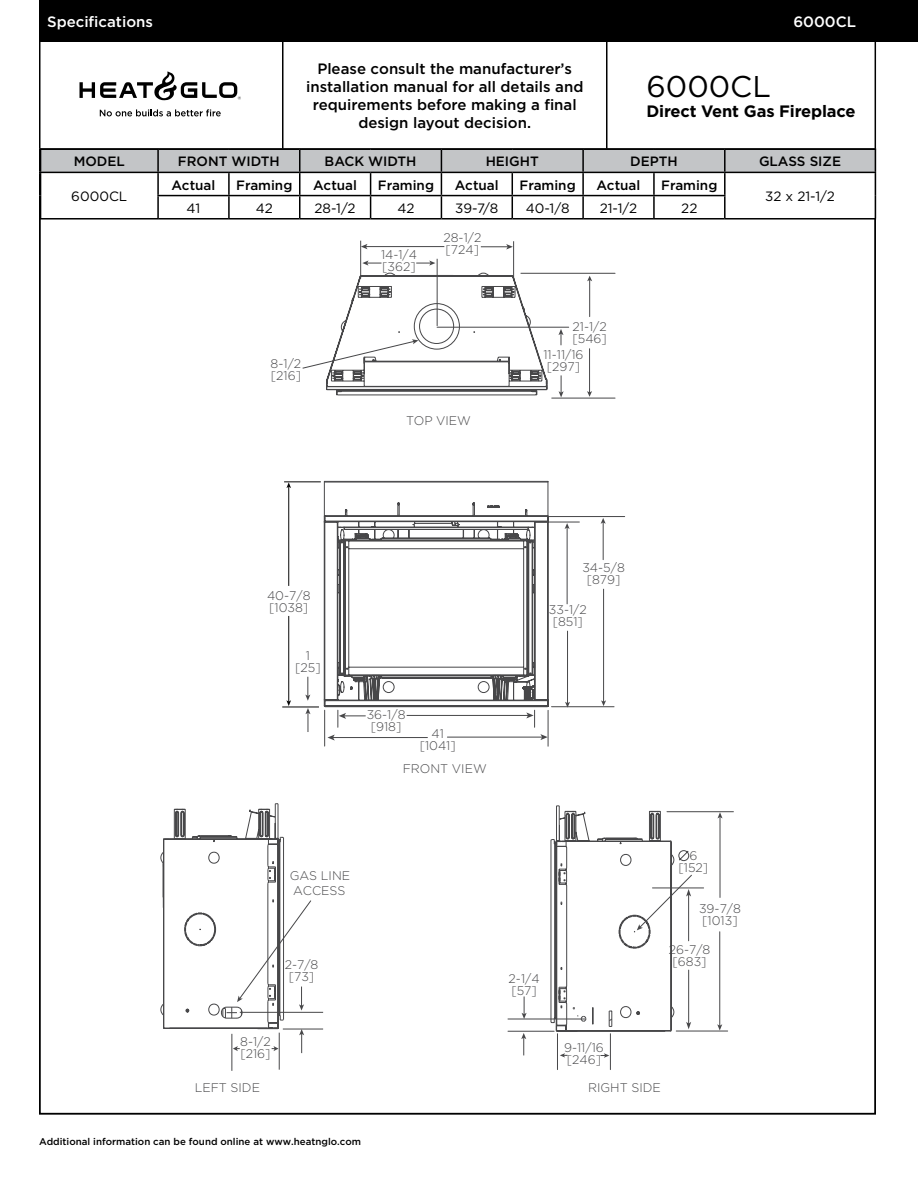
<style>
.page{position:relative;width:918px;height:1188px;background:#fff}
.page>*{position:absolute;margin:0;border:0;box-sizing:border-box;transform-origin:0 0}
.t1{font:30px "Gotham";color:#000}
.t2{font:700 16.5px "Gotham";letter-spacing:-.01em;color:#000}
.t3{font:500 15px/18px "Gotham";color:#000;text-align:center}
.t4{font:500 15px "Gotham";color:#fff}
.t5{font:500 13.5px "Gotham";color:#000}
.t6{font:13.5px "Gotham";color:#000}
.t7{font:700 13.5px "Gotham";color:#000}
.t8{font:300 12.6px/12px "Gotham";color:#474749}
.t9{font:500 9.75px "Gotham";color:#000}
</style>
<div class="page">
<div style="left:39px;top:0;width:879px;height:42px;background:#000"></div>
<svg style="left:100px;top:109px;width:121px;height:7px"></svg>
<svg style="left:80px;top:72px;width:161px;height:28px"></svg>
<hr style="left:39px;top:42px;width:1px;height:106px;background:#000">
<hr style="left:282px;top:42px;width:2px;height:106px;background:#000">
<hr style="left:606px;top:42px;width:2px;height:106px;background:#000">
<hr style="left:875px;top:42px;width:1px;height:106px;background:#000">
<hr style="left:39px;top:148px;width:244px;height:2px;background:#000">
<svg style="left:521px;top:1033px;width:5px;height:22px"></svg>
<hr style="left:610px;top:1034px;width:1px;height:36px;background:#474749">
<hr style="left:557px;top:1034px;width:1px;height:36px;background:#474749">
<svg style="left:600px;top:1053px;width:9px;height:5px"></svg>
<svg style="left:560px;top:1053px;width:8px;height:5px"></svg>
<hr style="left:676px;top:1031px;width:52px;height:1px;background:#474749">
<hr style="left:652px;top:888px;width:52px;height:1px;background:#474749">
<hr style="left:667px;top:811px;width:66px;height:1px;background:#474749">
<hr style="left:719px;top:932px;width:1px;height:94px;background:#474749">
<svg style="left:717px;top:1024px;width:5px;height:6px"></svg>
<hr style="left:720px;top:817px;width:1px;height:80px;background:#474749">
<svg style="left:717px;top:812px;width:6px;height:6px"></svg>
<hr style="left:360px;top:241px;width:1px;height:37px;background:#474749">
<hr style="left:513px;top:241px;width:1px;height:38px;background:#474749">
<hr style="left:366px;top:246px;width:78px;height:1px;background:#474749">
<svg style="left:361px;top:244px;width:7px;height:5px"></svg>
<svg style="left:481px;top:244px;width:32px;height:6px"></svg>
<hr style="left:437px;top:259px;width:1px;height:67px;background:#474749">
<svg style="left:416px;top:261px;width:19px;height:5px"></svg>
<svg style="left:362px;top:261px;width:19px;height:5px"></svg>
<hr style="left:279px;top:1033px;width:1px;height:37px;background:#474749">
<hr style="left:232px;top:1034px;width:1px;height:37px;background:#474749">
<svg style="left:282px;top:272px;width:344px;height:475px"></svg>
<svg style="left:160px;top:803px;width:144px;height:250px"></svg>
<svg style="left:162px;top:805px;width:388px;height:227px"></svg>
<svg style="left:550px;top:805px;width:143px;height:227px"></svg>
<hr style="left:40px;top:218px;width:118px;height:2px;background:#000">
<hr style="left:158px;top:218px;width:71px;height:2px;background:#000">
<hr style="left:229px;top:218px;width:71px;height:2px;background:#000">
<hr style="left:300px;top:218px;width:71px;height:2px;background:#000">
<hr style="left:371px;top:218px;width:70px;height:2px;background:#000">
<hr style="left:441px;top:218px;width:71px;height:2px;background:#000">
<hr style="left:512px;top:218px;width:71px;height:2px;background:#000">
<hr style="left:583px;top:218px;width:71px;height:2px;background:#000">
<hr style="left:654px;top:218px;width:71px;height:2px;background:#000">
<hr style="left:725px;top:218px;width:151px;height:2px;background:#000">
<hr style="left:229px;top:148px;width:71px;height:2px;background:#000">
<hr style="left:300px;top:148px;width:71px;height:2px;background:#000">
<hr style="left:371px;top:148px;width:70px;height:2px;background:#000">
<hr style="left:441px;top:148px;width:71px;height:2px;background:#000">
<hr style="left:512px;top:148px;width:71px;height:2px;background:#000">
<hr style="left:583px;top:148px;width:71px;height:2px;background:#000">
<hr style="left:654px;top:148px;width:71px;height:2px;background:#000">
<hr style="left:725px;top:148px;width:151px;height:2px;background:#000">
<svg style="left:39px;top:149px;width:837px;height:70px"></svg>
<hr style="left:40px;top:172px;width:118px;height:1px;background:#000">
<hr style="left:158px;top:172px;width:71px;height:1px;background:#000">
<hr style="left:229px;top:172px;width:71px;height:1px;background:#000">
<hr style="left:300px;top:172px;width:71px;height:1px;background:#000">
<hr style="left:371px;top:172px;width:70px;height:1px;background:#000">
<hr style="left:441px;top:172px;width:71px;height:1px;background:#000">
<hr style="left:512px;top:172px;width:71px;height:1px;background:#000">
<hr style="left:583px;top:172px;width:71px;height:1px;background:#000">
<hr style="left:654px;top:172px;width:71px;height:1px;background:#000">
<hr style="left:725px;top:172px;width:151px;height:1px;background:#000">
<p class="t4" style="left:47px;top:13px;width:107px">Specifications</p>
<p class="t3" style="left:306px;top:60px;width:279px">Please consult the manufacturer’s installation manual for all details and requirements before making a final design layout decision.</p>
<p class="t4" style="left:793px;top:13px;width:64px">6000CL</p>
<h1 class="t1" style="left:646px;top:70px;width:126px">6000CL</h1>
<h2 class="t2" style="left:646px;top:102px;width:211px">Direct Vent Gas Fireplace</h2>
<p class="t5" style="left:74px;top:154px;width:53px">MODEL</p>
<p class="t5" style="left:178px;top:154px;width:103px">FRONT WIDTH</p>
<p class="t5" style="left:325px;top:154px;width:93px">BACK WIDTH</p>
<p class="t5" style="left:486px;top:154px;width:55px">HEIGHT</p>
<p class="t5" style="left:630px;top:154px;width:49px">DEPTH</p>
<p class="t5" style="left:759px;top:154px;width:84px">GLASS SIZE</p>
<p class="t6" style="left:71px;top:189px;width:58px">6000CL</p>
<p class="t7" style="left:204px;top:154px;width:55px">HEIGHT</p>
<p class="t7" style="left:321px;top:154px;width:104px">FRONT WIDTH</p>
<p class="t7" style="left:468px;top:154px;width:94px">BACK WIDTH</p>
<p class="t7" style="left:746px;top:154px;width:110px">VIEWING AREA</p>
<p class="t7" style="left:568px;top:177px;width:11px">g</p>
<p class="t7" style="left:710px;top:177px;width:11px">g</p>
<p class="t5" style="left:172px;top:177px;width:45px">Actual</p>
<p class="t5" style="left:236px;top:177px;width:58px">Framing</p>
<p class="t5" style="left:313px;top:177px;width:45px">Actual</p>
<p class="t5" style="left:378px;top:177px;width:58px">Framing</p>
<p class="t5" style="left:455px;top:177px;width:45px">Actual</p>
<p class="t5" style="left:520px;top:177px;width:58px">Framing</p>
<p class="t5" style="left:597px;top:177px;width:45px">Actual</p>
<p class="t5" style="left:661px;top:177px;width:58px">Framing</p>
<p class="t6" style="left:765px;top:189px;width:71px">32 x 21-1/2</p>
<p class="t6" style="left:187px;top:201px;width:15px">41</p>
<p class="t6" style="left:256px;top:201px;width:19px">42</p>
<p class="t6" style="left:315px;top:201px;width:43px">28-1/2</p>
<p class="t6" style="left:397px;top:201px;width:19px">42</p>
<p class="t6" style="left:455px;top:201px;width:45px">39-7/8</p>
<p class="t6" style="left:526px;top:201px;width:45px">40-1/8</p>
<p class="t6" style="left:600px;top:200px;width:39px">21-1/2</p>
<p class="t6" style="left:681px;top:201px;width:18px">22</p>
<p class="t8" style="left:271px;top:358px;width:32px">8-1/2 [216]</p>
<p class="t8" style="left:381px;top:248px;width:38px">14-1/4 [362]</p>
<p class="t8" style="left:443px;top:232px;width:39px">28-1/2 [724]</p>
<p class="t8" style="left:406px;top:414px;width:66px">TOP VIEW</p>
<p class="t8" style="left:572px;top:320px;width:36px">21-1/2 [546]</p>
<p class="t8" style="left:543px;top:349px;width:42px">11-11/16 [297]</p>
<p class="t8" style="left:267px;top:589px;width:45px">40-7/8 [1038]</p>
<p class="t8" style="left:295px;top:650px;width:27px;text-align:center">1 [25]</p>
<p class="t8" style="left:367px;top:708px;width:40px;text-align:center">36-1/8 [918]</p>
<p class="t8" style="left:420px;top:727px;width:38px;text-align:center">41 [1041]</p>
<p class="t8" style="left:403px;top:762px;width:86px">FRONT VIEW</p>
<p class="t8" style="left:582px;top:562px;width:44px;text-align:center">34-5/8 [879]</p>
<p class="t8" style="left:549px;top:604px;width:39px;text-align:center">33-1/2 [851]</p>
<p class="t8" style="left:290px;top:868px;width:62px;line-height:15px">GAS LINE<br>ACCESS</p>
<p class="t8" style="left:285px;top:959px;width:35px;text-align:center">2-7/8 [73]</p>
<p class="t8" style="left:509px;top:972px;width:33px">2-1/4 [57]</p>
<p class="t8" style="left:678px;top:849px;width:31px;text-align:center">6 [152]</p>
<p class="t8" style="left:699px;top:902px;width:43px">39-7/8 [1013]</p>
<p class="t8" style="left:669px;top:943px;width:43px;text-align:center">26-7/8 [683]</p>
<p class="t8" style="left:240px;top:1036px;width:32px">8-1/2 [216]</p>
<p class="t8" style="left:564px;top:1041px;width:41px">9-11/16 [246]</p>
<p class="t8" style="left:195px;top:1081px;width:67px">LEFT SIDE</p>
<p class="t8" style="left:588px;top:1081px;width:74px">RIGHT SIDE</p>
<p class="t9" style="left:39px;top:1136px;width:324px">Additional information can be found online at www.heatnglo.com</p>
</div>
